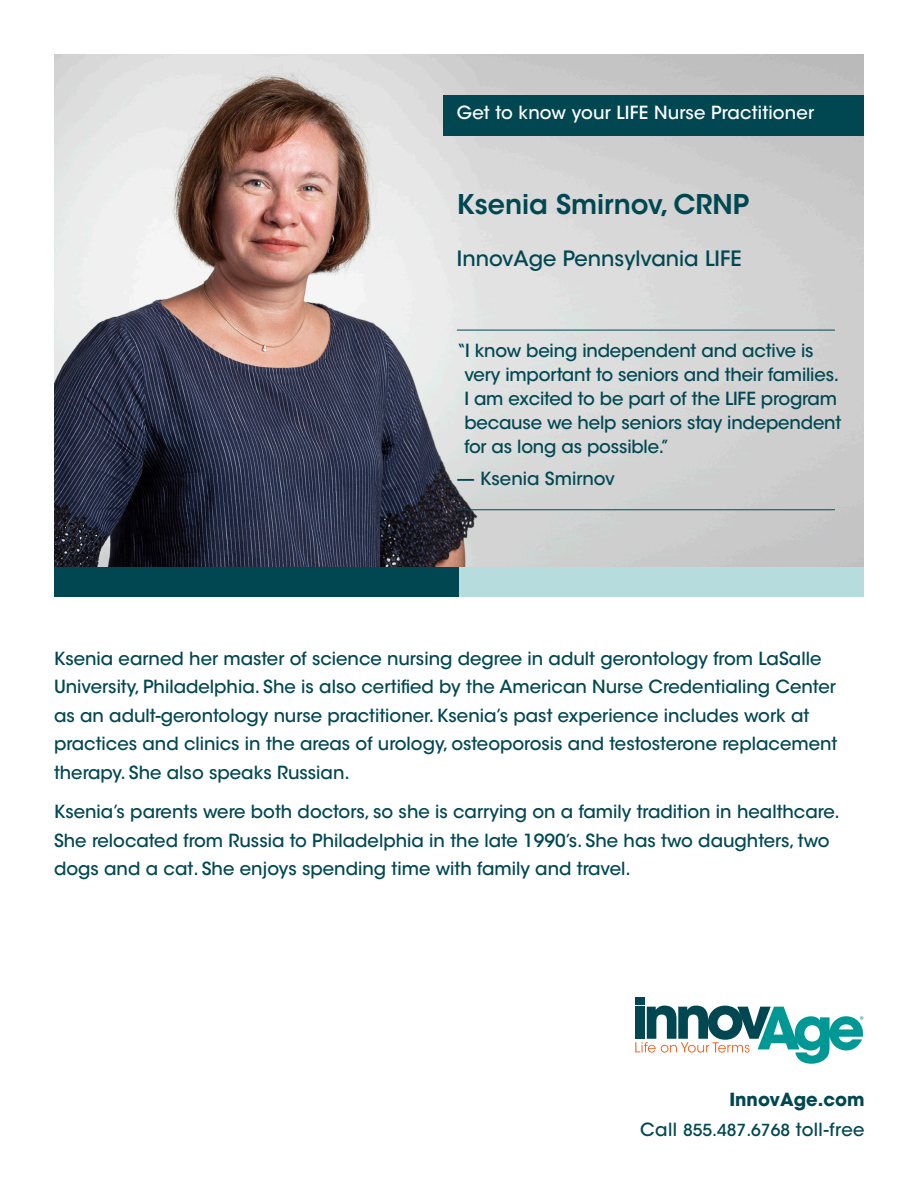
<style>
.page{position:relative;width:918px;height:1188px;background:#fff}
.page>*{position:absolute;margin:0;border:0;box-sizing:border-box;transform-origin:0 0}
.text__secondary{font:600 27px "ITC Avant Garde Std";color:#004752}
.text__secondary-2{font:500 21px "ITC Avant Garde Std";color:#004752}
._02_Head{font:500 18px/28.5px "ITC Avant Garde Std";color:#004752}
.text__secondary-3{font:500 18px "ITC Avant Garde Std";letter-spacing:.01em;color:#fff}
._02_Head-2{font:500 18px "ITC Avant Garde Std";letter-spacing:.02em;color:#004752}
._02_Head-3{font:700 18px "Avant Garde";color:#004752}
.t1{font:9.75px "Myriad Pro";color:#009894}
.s1{font-size:16.5px}
</style>
<div class="page">
<img style="left:54px;top:54px;width:810px;height:514px">
<div style="left:444px;top:95px;width:420px;height:41px;background:#004752"></div>
<hr style="left:457px;top:330px;width:378px;height:1px;background:#004752">
<hr style="left:457px;top:509px;width:378px;height:1px;background:#004752">
<div style="left:635px;top:998px;width:10px;height:7px;background:#004752"></div>
<svg style="left:635px;top:1006px;width:228px;height:58px"></svg>
<div style="left:54px;top:568px;width:405px;height:29px;background:#004752"></div>
<div style="left:459px;top:568px;width:405px;height:29px;background:#b7dcdd"></div>
<p class="text__secondary-3" style="left:457px;top:102px;width:359px">Get to know your LIFE Nurse Practitioner</p>
<p class="text__secondary" style="left:457px;top:187px;width:294px">Ksenia Smirnov, CRNP</p>
<p class="text__secondary-2" style="left:457px;top:245px;width:286px">InnovAge Pennsylvania LIFE</p>
<p class="_02_Head" style="left:464px;top:339px;width:378px;line-height:24px;text-indent:-8px">“I know being independent and active is very important to seniors and their families.<br>I am excited to be part of the LIFE program because we help seniors stay independent for as long as possible.”</p>
<p class="_02_Head" style="left:457px;top:465px;width:160px">— Ksenia Smirnov</p>
<p class="_02_Head" style="left:54px;top:644px;width:785px">Ksenia earned her master of science nursing degree in adult gerontology from LaSalle University, Philadelphia. She is also certified by the American Nurse Credentialing Center as an adult-gerontology nurse practitioner. Ksenia’s past experience includes work at practices and clinics in the areas of urology, osteoporosis and testosterone replacement therapy. She also speaks Russian.</p>
<p class="_02_Head" style="left:54px;top:797px;width:787px">Ksenia’s parents were both doctors, so she is carrying on a family tradition in healthcare.<br>She relocated from Russia to Philadelphia in the late 1990’s. She has two daughters, two dogs and a cat. She enjoys spending time with family and travel.</p>
<p class="t1" style="left:860px;top:1014px;width:6px">®</p>
<p class="_02_Head-3" style="left:729px;top:1088px;width:137px">InnovAge.com</p>
<p class="_02_Head-2" style="left:640px;top:1118px;width:226px">Call <span class="s1">855.487.6768</span> toll-free</p>
</div>
